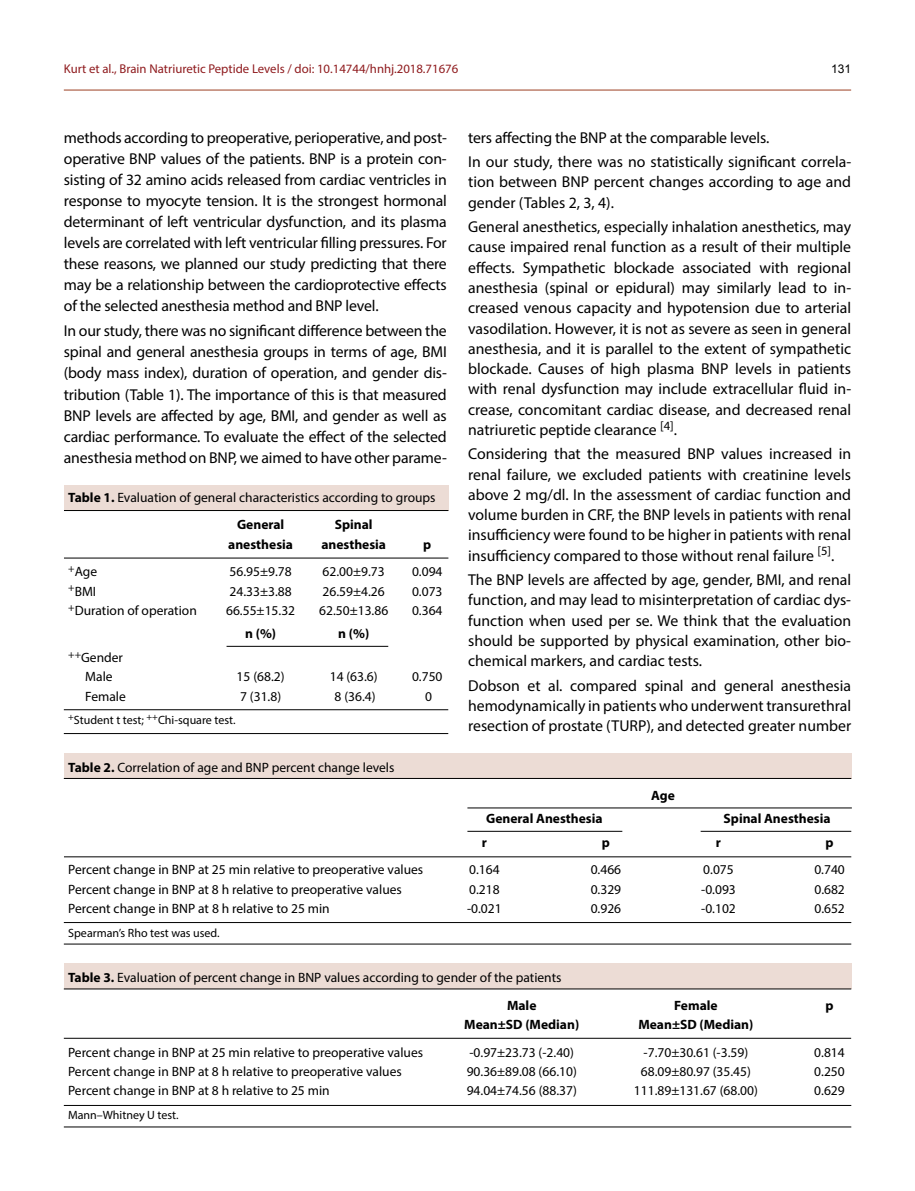
<style>
.page{position:relative;width:915px;height:1191px;background:#fff}
.page>*{position:absolute;margin:0;border:0;box-sizing:border-box;transform-origin:0 0}
.t1{font:15.75px/20.2px "Myriad Pro";color:#000;text-align:justify}
.t2{font:13.5px/27.8px "Myriad Pro";color:#000}
.t3{font:700 13.5px "Myriad Pro";color:#000}
.t4{font:12.75px "Myriad Pro";color:#8f1b1e}
.t5{font:12px "Myriad Pro";color:#000}
.t6{font:12px "Arial";color:#000}
.s1{font-weight:700}
</style>
<div class="page">
<hr style="left:64px;top:89px;width:786px;height:2px;background:#bd7f6c">
<div style="left:64px;top:485px;width:384px;height:25px;background:#ecdcd5"></div>
<hr style="left:64px;top:510px;width:384px;height:1px;background:#000">
<hr style="left:64px;top:709px;width:384px;height:1px;background:#000">
<hr style="left:64px;top:733px;width:384px;height:1px;background:#000">
<hr style="left:226px;top:646px;width:162px;height:1px;background:#000">
<hr style="left:64px;top:558px;width:384px;height:1px;background:#000">
<div style="left:64px;top:753px;width:787px;height:25px;background:#ecdcd5"></div>
<hr style="left:64px;top:778px;width:787px;height:1px;background:#000">
<hr style="left:64px;top:856px;width:787px;height:1px;background:#000">
<hr style="left:64px;top:922px;width:787px;height:1px;background:#000">
<hr style="left:64px;top:943px;width:787px;height:1px;background:#000">
<hr style="left:467px;top:831px;width:155px;height:1px;background:#000">
<hr style="left:700px;top:831px;width:151px;height:1px;background:#000">
<hr style="left:467px;top:807px;width:384px;height:1px;background:#000">
<div style="left:64px;top:963px;width:787px;height:26px;background:#ecdcd5"></div>
<hr style="left:64px;top:988px;width:787px;height:1px;background:#000">
<hr style="left:64px;top:1105px;width:787px;height:1px;background:#000">
<hr style="left:64px;top:1126px;width:787px;height:1px;background:#000">
<hr style="left:64px;top:1038px;width:786px;height:1px;background:#000">
<p class="t4" style="left:64px;top:61px;width:396px">Kurt et al., Brain Natriuretic Peptide Levels / doi: 10.14744/hnhj.2018.71676</p>
<p class="t6" style="left:830px;top:60px;width:22px">131</p>
<p class="t1" style="left:64px;top:127px;width:384px;line-height:21px">methods according to preoperative, perioperative, and post&shy;operative BNP values of the patients. BNP is a protein con&shy;sisting of 32 amino acids released from cardiac ventricles in response to myocyte tension. It is the strongest hormonal determinant of left ventricular dysfunction, and its plasma levels are correlated with left ventricular filling pressures. For these reasons, we planned our study predicting that there may be a relationship between the cardioprotective effects of the selected anesthesia method and BNP level.</p>
<p class="t1" style="left:64px;top:320px;width:384px;line-height:21px">In our study, there was no significant difference between the spinal and general anesthesia groups in terms of age, BMI (body mass index), duration of operation, and gender dis&shy;tribution (Table 1). The importance of this is that measured BNP levels are affected by age, BMI, and gender as well as cardiac performance. To evaluate the effect of the selected anesthesia method on BNP, we aimed to have other parame-</p>
<p class="t2" style="left:237px;top:483px;width:200px;text-indent:-169px"><span class="s1">Table 1.</span> Evaluation of general characteristics according to groups<br><span class="s1">General</span></p>
<p class="t3" style="left:335px;top:516px;width:39px">Spinal</p>
<p class="t3" style="left:228px;top:535px;width:66px">anesthesia</p>
<p class="t3" style="left:321px;top:535px;width:66px">anesthesia</p>
<p class="t3" style="left:423px;top:535px;width:10px">p</p>
<p class="t2" style="left:68px;top:558px;width:30px"><sup>+</sup>Age</p>
<p class="t2" style="left:229px;top:558px;width:64px">56.95±9.78</p>
<p class="t2" style="left:322px;top:558px;width:64px">62.00±9.73</p>
<p class="t2" style="left:412px;top:558px;width:32px">0.094</p>
<p class="t2" style="left:68px;top:577px;width:29px"><sup>+</sup>BMI</p>
<p class="t2" style="left:229px;top:577px;width:64px">24.33±3.88</p>
<p class="t2" style="left:322px;top:577px;width:64px">26.59±4.26</p>
<p class="t2" style="left:412px;top:577px;width:32px">0.073</p>
<p class="t2" style="left:68px;top:596px;width:130px"><sup>+</sup>Duration of operation</p>
<p class="t2" style="left:226px;top:596px;width:71px">66.55±15.32</p>
<p class="t2" style="left:319px;top:596px;width:71px">62.50±13.86</p>
<p class="t2" style="left:412px;top:596px;width:32px">0.364</p>
<p class="t3" style="left:245px;top:625px;width:32px">n (%)</p>
<p class="t3" style="left:338px;top:625px;width:32px">n (%)</p>
<p class="t2" style="left:68px;top:647px;width:56px;line-height:19.2px;text-align:center"><sup>++</sup>Gender<br>Male</p>
<p class="t2" style="left:236px;top:662px;width:49px">15 (68.2)</p>
<p class="t2" style="left:329px;top:662px;width:49px">14 (63.6)</p>
<p class="t2" style="left:412px;top:662px;width:32px">0.750</p>
<p class="t2" style="left:85px;top:682px;width:42px">Female</p>
<p class="t2" style="left:240px;top:682px;width:43px">7 (31.8)</p>
<p class="t2" style="left:334px;top:682px;width:43px">8 (36.4)</p>
<p class="t2" style="left:425px;top:682px;width:8px">0</p>
<p class="t5" style="left:68px;top:712px;width:169px"><sup>+</sup>Student t test; <sup>++</sup>Chi-square test.</p>
<p class="t2" style="left:68px;top:753px;width:327px"><span class="s1">Table 2.</span> Correlation of age and BNP percent change levels</p>
<p class="t1" style="left:468px;top:125px;width:384px;line-height:24.5px">ters affecting the BNP at the comparable levels.<br>In our study, there was no statistically significant correla-</p>
<p class="t1" style="left:468px;top:172px;width:384px">tion between BNP percent changes according to age and gender (Tables 2, 3, 4).</p>
<p class="t1" style="left:468px;top:216px;width:384px">General anesthetics, especially inhalation anesthetics, may cause impaired renal function as a result of their multiple effects. Sympathetic blockade associated with regional anesthesia (spinal or epidural) may similarly lead to in&shy;creased venous capacity and hypotension due to arterial vasodilation. However, it is not as severe as seen in general anesthesia, and it is parallel to the extent of sympathetic blockade. Causes of high plasma BNP levels in patients with renal dysfunction may include extracellular fluid in&shy;crease, concomitant cardiac disease, and decreased renal natriuretic peptide clearance <sup>[4]</sup>.</p>
<p class="t1" style="left:468px;top:443px;width:384px">Considering that the measured BNP values increased in renal failure, we excluded patients with creatinine levels above 2 mg/dl. In the assessment of cardiac function and volume burden in CRF, the BNP levels in patients with renal insufficiency were found to be higher in patients with renal insufficiency compared to those without renal failure <sup>[5]</sup>.</p>
<p class="t1" style="left:468px;top:569px;width:384px">The BNP levels are affected by age, gender, BMI, and renal function, and may lead to misinterpretation of cardiac dys&shy;function when used per se. We think that the evaluation should be supported by physical examination, other bio&shy;chemical markers, and cardiac tests.</p>
<p class="t1" style="left:468px;top:675px;width:384px">Dobson et al. compared spinal and general anesthesia hemodynamically in patients who underwent transurethral resection of prostate (TURP), and detected greater number</p>
<p class="t3" style="left:651px;top:786px;width:25px">Age</p>
<p class="t3" style="left:486px;top:810px;width:118px">General Anesthesia</p>
<p class="t3" style="left:723px;top:810px;width:108px">Spinal Anesthesia</p>
<p class="t3" style="left:481px;top:833px;width:7px">r</p>
<p class="t3" style="left:601px;top:833px;width:10px">p</p>
<p class="t3" style="left:715px;top:833px;width:7px">r</p>
<p class="t3" style="left:825px;top:833px;width:10px">p</p>
<p class="t2" style="left:68px;top:856px;width:356px">Percent change in BNP at 25 min relative to preoperative values</p>
<p class="t2" style="left:469px;top:856px;width:32px">0.164</p>
<p class="t2" style="left:590px;top:856px;width:32px">0.466</p>
<p class="t2" style="left:703px;top:856px;width:32px">0.075</p>
<p class="t2" style="left:814px;top:856px;width:32px">0.740</p>
<p class="t2" style="left:68px;top:875px;width:335px">Percent change in BNP at 8 h relative to preoperative values</p>
<p class="t2" style="left:469px;top:875px;width:32px">0.218</p>
<p class="t2" style="left:590px;top:875px;width:32px">0.329</p>
<p class="t2" style="left:701px;top:875px;width:36px">-0.093</p>
<p class="t2" style="left:814px;top:875px;width:32px">0.682</p>
<p class="t2" style="left:68px;top:894px;width:263px">Percent change in BNP at 8 h relative to 25 min</p>
<p class="t2" style="left:467px;top:894px;width:36px">-0.021</p>
<p class="t2" style="left:590px;top:894px;width:32px">0.926</p>
<p class="t2" style="left:701px;top:894px;width:36px">-0.102</p>
<p class="t2" style="left:814px;top:894px;width:32px">0.652</p>
<p class="t5" style="left:68px;top:925px;width:153px">Spearman’s Rho test was used.</p>
<p class="t2" style="left:507px;top:963px;width:56px;text-indent:-439px"><span class="s1">Table 3.</span> Evaluation of percent change in BNP values according to gender of the patients<br><span class="s1">Male</span></p>
<p class="t3" style="left:674px;top:996px;width:45px">Female</p>
<p class="t3" style="left:825px;top:996px;width:10px">p</p>
<p class="t3" style="left:464px;top:1015px;width:116px">Mean±SD (Median)</p>
<p class="t3" style="left:638px;top:1015px;width:116px">Mean±SD (Median)</p>
<p class="t2" style="left:68px;top:1038px;width:356px">Percent change in BNP at 25 min relative to preoperative values</p>
<p class="t2" style="left:469px;top:1038px;width:106px">-0.97±23.73 (-2.40)</p>
<p class="t2" style="left:643px;top:1038px;width:106px">-7.70±30.61 (-3.59)</p>
<p class="t2" style="left:814px;top:1038px;width:32px">0.814</p>
<p class="t2" style="left:68px;top:1057px;width:335px">Percent change in BNP at 8 h relative to preoperative values</p>
<p class="t2" style="left:466px;top:1057px;width:112px">90.36±89.08 (66.10)</p>
<p class="t2" style="left:640px;top:1057px;width:112px">68.09±80.97 (35.45)</p>
<p class="t2" style="left:814px;top:1057px;width:32px">0.250</p>
<p class="t2" style="left:68px;top:1076px;width:263px">Percent change in BNP at 8 h relative to 25 min</p>
<p class="t2" style="left:466px;top:1076px;width:112px">94.04±74.56 (88.37)</p>
<p class="t2" style="left:633px;top:1076px;width:125px">111.89±131.67 (68.00)</p>
<p class="t2" style="left:814px;top:1076px;width:32px">0.629</p>
<p class="t5" style="left:68px;top:1107px;width:112px">Mann–Whitney U test.</p>
</div>
